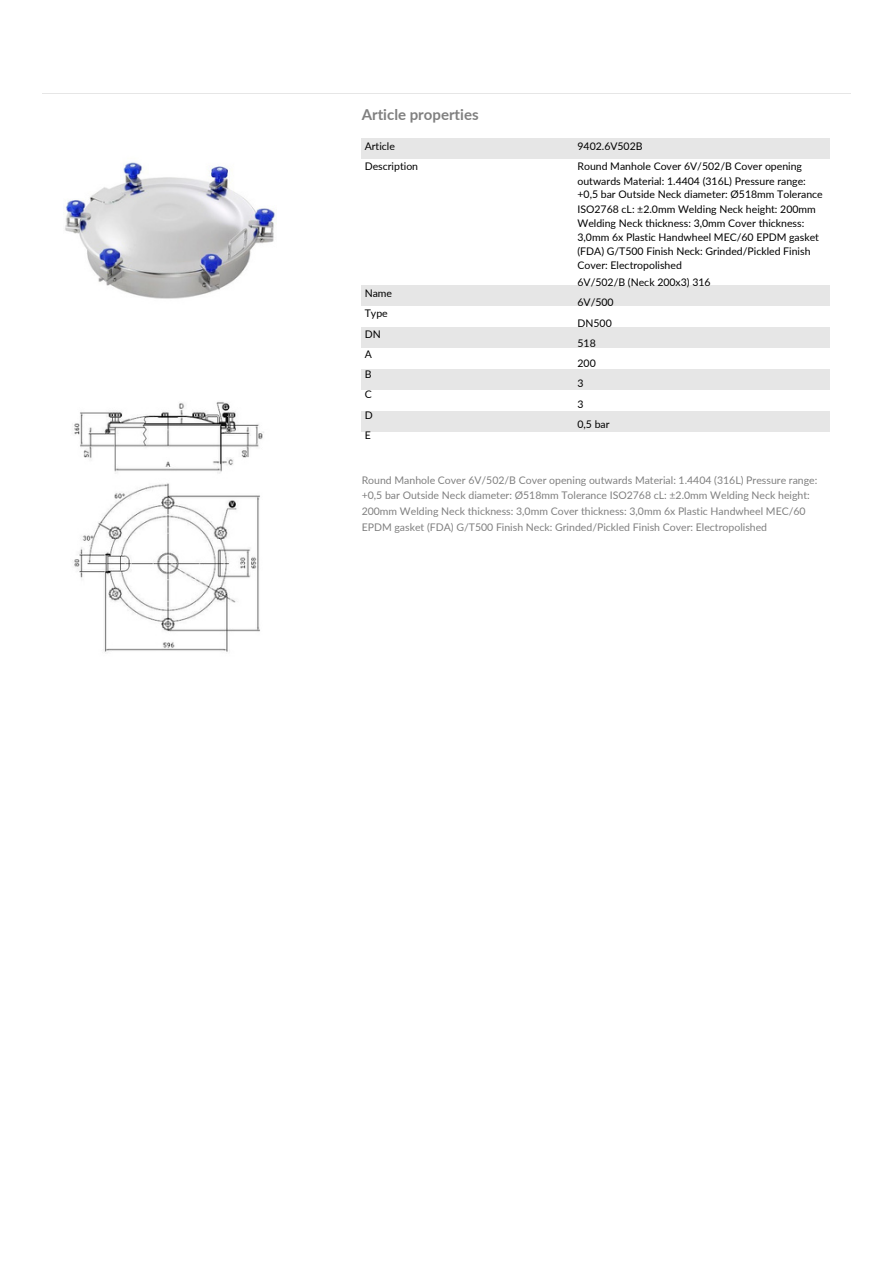
<style>
.page{position:relative;width:894px;height:1264px;background:#fff}
.page>*{position:absolute;margin:0;border:0;box-sizing:border-box;transform-origin:0 0}
.t1{font:700 15px "Lato";color:#808080}
.t2{font:10.5px/20.2px "Lato";color:#000}
.t3{font:10.5px/15.8px "Lato";color:#808080}
</style>
<div class="page">
<hr style="left:43px;top:93px;width:807px;height:1px;background:#e6e6e6">
<img style="left:65px;top:162px;width:211px;height:137px">
<img style="left:74px;top:402px;width:190px;height:250px">
<div style="left:361px;top:138px;width:468px;height:21px;background:#e6e6e6"></div>
<div style="left:361px;top:285px;width:468px;height:21px;background:#e6e6e6"></div>
<div style="left:361px;top:327px;width:468px;height:21px;background:#e6e6e6"></div>
<div style="left:361px;top:369px;width:468px;height:21px;background:#e6e6e6"></div>
<div style="left:361px;top:410px;width:468px;height:21px;background:#e6e6e6"></div>
<p class="t1" style="left:361px;top:105px;width:118px">Article properties</p>
<p class="t2" style="left:364px;top:136px;width:55px">Article<br>Description</p>
<h1 class="t2" style="left:364px;top:283px;width:29px">Name<br>Type<br>DN<br>A<br>B<br>C<br>D<br>E</h1>
<p class="t2" style="left:577px;top:136px;width:226px">9402.6V502B<br>Round Manhole Cover 6V/502/B Cover opening</p>
<p class="t2" style="left:577px;top:171px;width:230px">outwards Material: 1.4404 (316L) Pressure range:</p>
<p class="t2" style="left:577px;top:184px;width:247px">+0,5 bar Outside Neck diameter: Ø518mm Tolerance</p>
<p class="t2" style="left:577px;top:199px;width:240px">ISO2768 cL: ±2.0mm Welding Neck height: 200mm</p>
<p class="t2" style="left:577px;top:212px;width:228px">Welding Neck thickness: 3,0mm Cover thickness:</p>
<p class="t2" style="left:577px;top:227px;width:243px">3,0mm 6x Plastic Handwheel MEC/60 EPDM gasket</p>
<p class="t2" style="left:577px;top:240px;width:234px">(FDA) G/T500 Finish Neck: Grinded/Pickled Finish</p>
<p class="t2" style="left:577px;top:255px;width:106px">Cover: Electropolished</p>
<p class="t2" style="left:577px;top:272px;width:135px">6V/502/B (Neck 200x3) 316</p>
<p class="t2" style="left:577px;top:292px;width:38px">6V/500</p>
<p class="t2" style="left:577px;top:312px;width:36px">DN500</p>
<p class="t2" style="left:577px;top:333px;width:20px">518</p>
<p class="t2" style="left:577px;top:353px;width:20px">200</p>
<p class="t2" style="left:577px;top:373px;width:8px">3</p>
<p class="t2" style="left:577px;top:393px;width:8px">3</p>
<p class="t2" style="left:577px;top:414px;width:34px">0,5 bar</p>
<p class="t3" style="left:361px;top:471px;width:457px">Round Manhole Cover 6V/502/B Cover opening outwards Material: 1.4404 (316L) Pressure range: +0,5 bar Outside Neck diameter: Ø518mm Tolerance ISO2768 cL: ±2.0mm Welding Neck height:<br>200mm Welding Neck thickness: 3,0mm Cover thickness: 3,0mm 6x Plastic Handwheel MEC/60<br>EPDM gasket (FDA) G/T500 Finish Neck: Grinded/Pickled Finish Cover: Electropolished</p>
</div>
